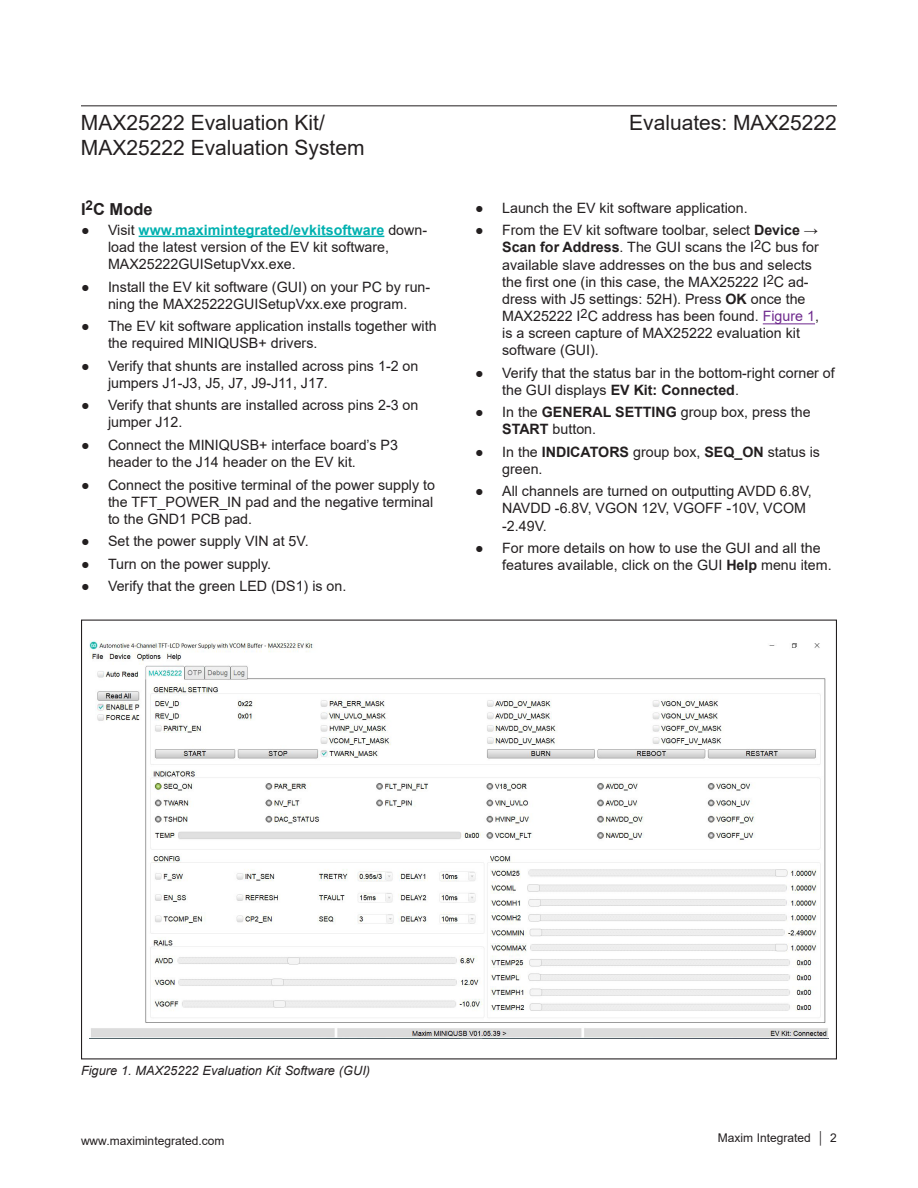
<style>
.page{position:relative;width:918px;height:1188px;background:#fff}
.page>*{position:absolute;margin:0;border:0;box-sizing:border-box;transform-origin:0 0}
.t1{font:21px "Arial";color:#231f20}
.t2{font:700 16.5px "Arial";color:#231f20}
.t3{font:14.25px/17.1px "Arial";color:#231f20}
.t4{font:italic 12.75px "Arial";color:#231f20}
.t5{font:12px "Arial";color:#231f20}
.s1{font-weight:700;color:#00b1b0}
.s2{font-weight:700}
.s3{color:#6e298d}
</style>
<div class="page">
<hr style="left:81px;top:105px;width:756px;height:1px;background:#231f20">
<hr style="left:139px;top:236px;width:245px;height:1px;background:#00b1b0">
<hr style="left:763px;top:324px;width:52px;height:1px;background:#6e298d">
<img style="left:89px;top:641px;width:739px;height:397px">
<h1 class="t1" style="left:81px;top:108px;width:245px">MAX25222 Evaluation Kit/</h1>
<h1 class="t1" style="left:629px;top:108px;width:209px">Evaluates: MAX25222</h1>
<h1 class="t1" style="left:81px;top:133px;width:285px">MAX25222 Evaluation System</h1>
<p class="t2" style="left:81px;top:197px;width:73px">I<sup>2</sup>C Mode</p>
<p class="t3" style="left:108px;top:221px;width:321px;text-indent:-27px">● Visit <span class="s1">www.maximintegrated/evkitsoftware</span> down&shy;load the latest version of the EV kit software,<br>MAX25222GUISetupVxx.exe.</p>
<p class="t3" style="left:81px;top:278px;width:351px;text-align:center">● Install the EV kit software (GUI) on your PC by run&shy;ning the MAX25222GUISetupVxx.exe program.</p>
<p class="t3" style="left:108px;top:318px;width:330px;text-indent:-27px">● The EV kit software application installs together with the required MINIQUSB+ drivers.</p>
<p class="t3" style="left:108px;top:357px;width:312px;text-indent:-27px">● Verify that shunts are installed across pins 1-2 on jumpers J1-J3, J5, J7, J9-J11, J17.</p>
<p class="t3" style="left:108px;top:397px;width:312px;text-indent:-27px">● Verify that shunts are installed across pins 2-3 on jumper J12.</p>
<p class="t3" style="left:108px;top:436px;width:292px;text-indent:-27px">● Connect the MINIQUSB+ interface board’s P3 header to the J14 header on the EV kit.</p>
<p class="t3" style="left:108px;top:476px;width:329px;text-indent:-27px">● Connect the positive terminal of the power supply to the TFT_POWER_IN pad and the negative terminal to the GND1 PCB pad.</p>
<p class="t3" style="left:81px;top:533px;width:229px">● Set the power supply VIN at 5V.</p>
<p class="t3" style="left:81px;top:555px;width:192px">● Turn on the power supply.</p>
<p class="t3" style="left:81px;top:578px;width:267px">● Verify that the green LED (DS1) is on.</p>
<p class="t3" style="left:475px;top:199px;width:274px">● Launch the EV kit software application.</p>
<p class="t3" style="left:502px;top:222px;width:318px;text-indent:-27px">● From the EV kit software toolbar, select <span class="s2">Device → Scan for Address</span>. The GUI scans the I<sup>2</sup>C bus for available slave addresses on the bus and selects the first one (in this case, the MAX25222 I<sup>2</sup>C ad&shy;dress with J5 settings: 52H). Press <span class="s2">OK</span> once the MAX25222 I<sup>2</sup>C address has been found. <span class="s3">Figure 1</span>, is a screen capture of MAX25222 evaluation kit software (GUI).</p>
<p class="t3" style="left:502px;top:364px;width:334px;text-indent:-27px">● Verify that the status bar in the bottom-right corner of the GUI displays <span class="s2">EV Kit: Connected</span>.</p>
<p class="t3" style="left:502px;top:404px;width:310px;text-indent:-27px">● In the <span class="s2">GENERAL SETTING</span> group box, press the<br><span class="s2">START</span> button.</p>
<p class="t3" style="left:502px;top:443px;width:319px;text-indent:-27px">● In the <span class="s2">INDICATORS</span> group box, <span class="s2">SEQ_ON</span> status is green.</p>
<p class="t3" style="left:502px;top:483px;width:311px;text-indent:-27px">● All channels are turned on outputting AVDD 6.8V,<br>NAVDD -6.8V, VGON 12V, VGOFF -10V, VCOM -2.49V.</p>
<p class="t3" style="left:502px;top:539px;width:331px;text-indent:-27px">● For more details on how to use the GUI and all the features available, click on the GUI <span class="s2">Help</span> menu item.</p>
<p class="t4" style="left:81px;top:1063px;width:291px">Figure 1. MAX25222 Evaluation Kit Software (GUI)</p>
<p class="t5" style="left:81px;top:1132px;width:145px">www.maximintegrated.com</p>
<p class="t5" style="left:718px;top:1129px;width:121px">Maxim Integrated │ 2</p>
</div>
